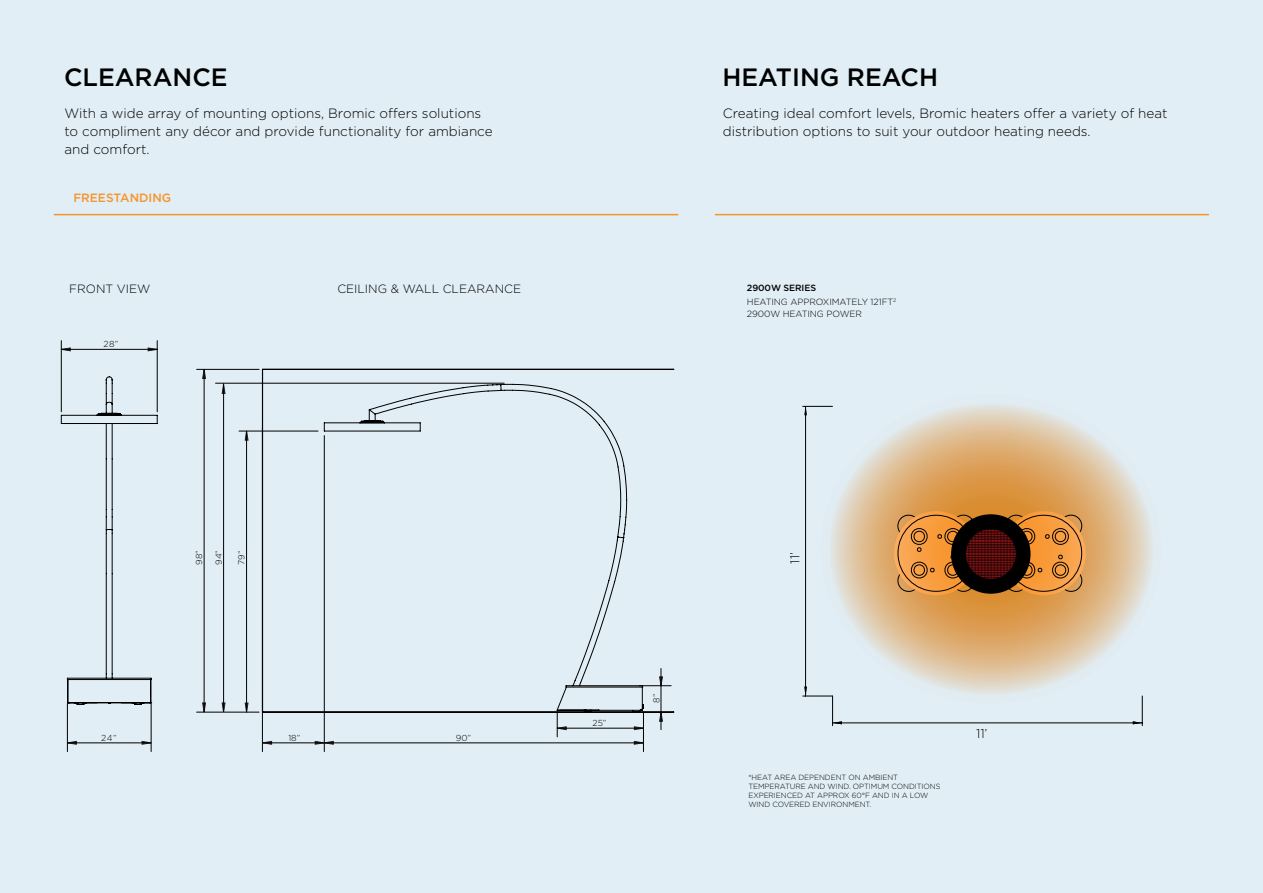
<style>
.page{position:relative;width:1263px;height:893px;background:#e1eef5}
.page>*{position:absolute;margin:0;border:0;box-sizing:border-box;transform-origin:0 0}
.t1{font:500 25.05px "Gotham";color:#000}
.t2{font:300 13.5px/18px "Gotham";color:#000}
.t3{font:300 12.9px "Gotham";color:#000}
.t4{font:300 12px "Gotham";color:#000}
.t5{font:500 12px "Gotham";color:#f7942a}
.t6{font:300 9px/14.1px "Gotham";letter-spacing:-.01em;color:#000}
.t7{font:300 8.7px "Gotham";color:#000}
.t8{font:300 7.5px/9px "Gotham";letter-spacing:-.01em;color:#000}
.s1{font-weight:500}
</style>
<div class="page">
<svg style="left:821px;top:404px;width:332px;height:299px"></svg>
<hr style="left:832px;top:696px;width:1px;height:30px;background:#000">
<hr style="left:1142px;top:696px;width:1px;height:30px;background:#000">
<svg style="left:832px;top:721px;width:310px;height:3px"></svg>
<svg style="left:803px;top:406px;width:29px;height:291px"></svg>
<svg style="left:896px;top:513px;width:187px;height:80px;background:#9b5e28"></svg>
<hr style="left:54px;top:214px;width:624px;height:1px;background:#f7942a">
<hr style="left:715px;top:214px;width:494px;height:1px;background:#f7942a">
<svg style="left:62px;top:347px;width:95px;height:4px"></svg>
<svg style="left:142px;top:741px;width:9px;height:4px"></svg>
<svg style="left:68px;top:741px;width:9px;height:4px"></svg>
<svg style="left:202px;top:370px;width:4px;height:9px"></svg>
<svg style="left:202px;top:702px;width:4px;height:10px"></svg>
<svg style="left:222px;top:384px;width:4px;height:328px"></svg>
<hr style="left:157px;top:341px;width:1px;height:71px;background:#000">
<hr style="left:61px;top:341px;width:1px;height:71px;background:#000">
<hr style="left:61px;top:349px;width:96px;height:1px;background:#000">
<hr style="left:324px;top:436px;width:1px;height:316px;background:#000">
<hr style="left:262px;top:427px;width:1px;height:325px;background:#000">
<hr style="left:67px;top:743px;width:84px;height:1px;background:#000">
<hr style="left:151px;top:704px;width:1px;height:48px;background:#000">
<hr style="left:67px;top:704px;width:1px;height:48px;background:#000">
<hr style="left:643px;top:712px;width:1px;height:40px;background:#000">
<svg style="left:659px;top:712px;width:4px;height:18px"></svg>
<hr style="left:204px;top:369px;width:1px;height:343px;background:#000">
<hr style="left:197px;top:369px;width:62px;height:1px;background:#000">
<hr style="left:239px;top:431px;width:79px;height:1px;background:#000">
<hr style="left:197px;top:712px;width:62px;height:1px;background:#000">
<hr style="left:223px;top:384px;width:1px;height:327px;background:#000">
<hr style="left:216px;top:383px;width:288px;height:1px;background:#000">
<svg style="left:557px;top:712px;width:86px;height:31px"></svg>
<hr style="left:324px;top:743px;width:319px;height:1px;background:#000">
<svg style="left:315px;top:741px;width:18px;height:3px"></svg>
<svg style="left:262px;top:741px;width:10px;height:3px"></svg>
<hr style="left:263px;top:743px;width:61px;height:1px;background:#000">
<svg style="left:245px;top:431px;width:3px;height:281px"></svg>
<hr style="left:246px;top:431px;width:1px;height:281px;background:#000">
<svg style="left:262px;top:369px;width:412px;height:343px"></svg>
<svg style="left:61px;top:376px;width:96px;height:329px"></svg>
<h1 class="t1" style="left:64px;top:60px;width:165px">CLEARANCE</h1>
<p class="t2" style="left:64px;top:104px;width:430px">With a wide array of mounting options, Bromic offers solutions to compliment any décor and provide functionality for ambiance and comfort.</p>
<p class="t5" style="left:73px;top:189px;width:99px">FREESTANDING</p>
<p class="t4" style="left:69px;top:282px;width:83px">FRONT VIEW</p>
<p class="t4" style="left:337px;top:282px;width:185px">CEILING &amp; WALL CLEARANCE</p>
<p class="t7" style="left:103px;top:338px;width:17px">28”</p>
<h1 class="t1" style="left:722px;top:60px;width:217px">HEATING REACH</h1>
<p class="t2" style="left:723px;top:104px;width:446px">Creating ideal comfort levels, Bromic heaters offer a variety of heat distribution options to suit your outdoor heating needs.</p>
<p class="t6" style="left:747px;top:281px;width:151px"><span class="s1">2900W SERIES<br></span>HEATING APPROXIMATELY 121FT<sup>2</sup></p>
<p class="t6" style="left:747px;top:307px;width:117px">2900W HEATING POWER</p>
<p class="t7" style="left:194px;top:565px;width:16px;rotate:-90deg">98”</p>
<p class="t7" style="left:213px;top:565px;width:16px;rotate:-90deg">94”</p>
<p class="t7" style="left:236px;top:565px;width:16px;rotate:-90deg">79”</p>
<p class="t7" style="left:101px;top:732px;width:17px">24”</p>
<p class="t7" style="left:288px;top:732px;width:13px">18”</p>
<p class="t7" style="left:456px;top:732px;width:17px">90”</p>
<p class="t7" style="left:593px;top:717px;width:15px">25”</p>
<p class="t7" style="left:651px;top:703px;width:11px;rotate:-90deg">8”</p>
<p class="t3" style="left:787px;top:564px;width:13px;rotate:-90deg">11’</p>
<p class="t8" style="left:748px;top:773px;width:194px">*HEAT AREA DEPENDENT ON AMBIENT TEMPERATURE AND WIND. OPTIMUM CONDITIONS EXPERIENCED AT APPROX 60°F AND IN A LOW WIND COVERED ENVIRONMENT.</p>
<p class="t3" style="left:976px;top:725px;width:13px">11’</p>
</div>
